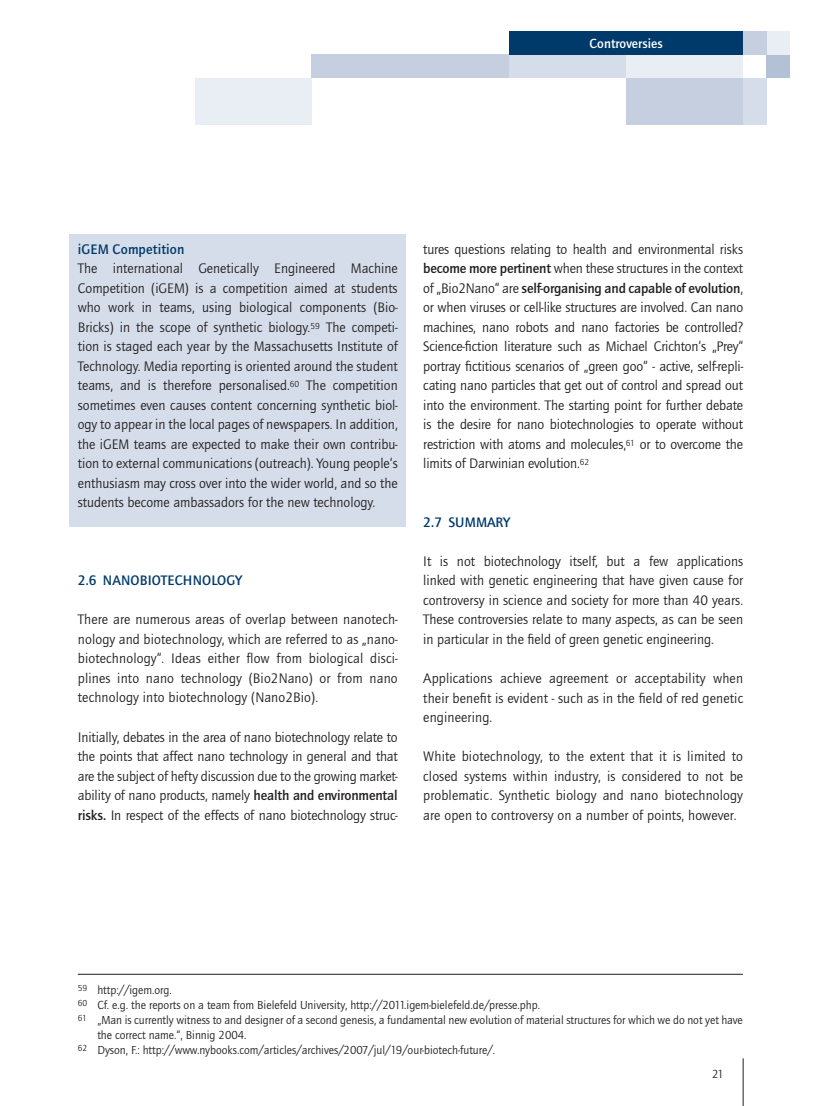
<style>
.page{position:relative;width:821px;height:1106px;background:#fff}
.page>*{position:absolute;margin:0;border:0;box-sizing:border-box;transform-origin:0 0}
.t1{font:14.25px/19.5px "Quay Sans ITC Std";color:#231f20;text-align:justify}
.t2{font:500 14.25px "Quay Sans ITC Std";letter-spacing:.01em;color:#003a6a}
.t3{font:500 13.5px "Quay Sans ITC Std";letter-spacing:.005em;color:#fff}
.t4{font:12px "Quay Sans ITC Std";color:#231f20}
.s1{font-weight:500}
.s2{font-family:"News Gothic Std"}
</style>
<div class="page">
<div style="left:766px;top:54px;width:24px;height:24px;background:#b3c1d7"></div>
<div style="left:743px;top:78px;width:23px;height:47px;background:#d6ddea"></div>
<div style="left:766px;top:31px;width:24px;height:23px;background:#e9eef4"></div>
<div style="left:626px;top:54px;width:117px;height:24px;background:#e9eef4"></div>
<div style="left:743px;top:31px;width:23px;height:23px;background:#c5cfe0"></div>
<div style="left:626px;top:78px;width:117px;height:47px;background:#c5cfe0"></div>
<div style="left:312px;top:54px;width:197px;height:24px;background:#c5cfe0"></div>
<div style="left:195px;top:78px;width:117px;height:47px;background:#e9eef4"></div>
<div style="left:509px;top:54px;width:117px;height:24px;background:#d6ddea"></div>
<hr style="left:743px;top:1058px;width:1px;height:48px;background:#231f20">
<div style="left:509px;top:31px;width:234px;height:23px;background:#003a6a"></div>
<div style="left:69px;top:234px;width:337px;height:293px;background:#d6ddea"></div>
<hr style="left:78px;top:974px;width:665px;height:1px;background:#231f20">
<p class="t3" style="left:589px;top:35px;width:75px">Controversies</p>
<p class="t2" style="left:78px;top:241px;width:108px">iGEM Competition</p>
<p class="t1" style="left:78px;top:259px;width:321px">The international Genetically Engineered Machine -Competition (iGEM</p>
<p class="t1" style="left:78px;top:278px;width:322px;text-indent:107px">) is a competition aimed at students who work in teams, using biological components (Bio-Bricks) in the scope of synthetic biology.<sup>59</sup> The competi&shy;tion is staged each year by the Massachusetts I nstitute of Technology. -Media reporting is oriented around the student teams, and is therefore personalised.<sup>60</sup> The competition sometimes even causes content concerning synthetic biol&shy;ogy to appear in the local pages of newspapers. I n addition, the iGEM</p>
<p class="t1" style="left:78px;top:434px;width:321px;text-indent:56px">teams are expected to make their own contribu&shy;tion to external communications (outreach). Young people‘s enthusiasm may cross over into the wider world, and so the students become ambassadors for the new technology.</p>
<p class="t2" style="left:78px;top:572px;width:166px">2.6 NANOBIOTECHNOLOGY</p>
<p class="t1" style="left:78px;top:610px;width:321px">There are numerous areas of overlap between nanotech&shy;nology and biotechnology, which are referred to as „nano&shy;biotechnology“. Ideas either flow from biological disci&shy;plines into nano technology (Bio2Nano) or from nano technology into biotechnology (Nano2Bio).</p>
<p class="t1" style="left:78px;top:727px;width:321px">I nitially, debates in the area of nano biotechnology relate to the points that affect nano technology in general and that are the subject of hefty discussion due to the growing market&shy;ability of nano products, namely <span class="s1">health and environmental risks.</span> I n respect of the effects of nano biotechnology struc-</p>
<p class="t1" style="left:423px;top:239px;width:321px">tures questions relating to health and environmental risks <span class="s1">become more pertinent</span> when these structures in the context of „Bio2Nano“ are <span class="s1">self-organising and capable of evolution</span>, or when viruses or cell-like structures are involved. Can nano machines, nano robots and nano factories be controlled?<br>Science-fiction literature such as Michael Crichton‘s „Prey“ portray fictitious scenarios of „green goo“ - active, self-repli&shy;cating nano particles that get out of control and spread out into the environment. The starting point for further debate is the desire for nano biotechnologies to operate without restriction with atoms and molecules,<sup>61</sup> or to overcome the limits of Darwinian evolution.<sup>62</sup></p>
<p class="t2" style="left:423px;top:514px;width:89px">2.7 SUMMARY</p>
<p class="t1" style="left:423px;top:551px;width:321px">It is not biotechnology itself, but a few applications linked with genetic engineering that have given cause for controversy in science and society for more than 40 years.<br>These controversies relate to many aspects, as can be seen in particular in the field of green genetic engineering.</p>
<p class="t1" style="left:423px;top:668px;width:321px">Applications achieve agreement or acceptability when their benefit is evident - such as in the field of red genetic engineering.</p>
<p class="t1" style="left:423px;top:746px;width:321px">White biotechnology, to the extent that it is limited to closed systems within industry, is considered to not be problematic. Synthetic biology and nano biotechnology are open to controversy on a number of points, however.</p>
<p class="t4" style="left:78px;top:982px;width:95px"><sup>59</sup> http:<span class="s2">//</span>igem.org.</p>
<p class="t4" style="left:78px;top:997px;width:464px"><sup>60</sup> Cf. e.g. the reports on a team from Bielefeld University, http:<span class="s2">//</span>2011.igem-bielefeld.de<span class="s2">/</span>presse.php.</p>
<p class="t4" style="left:78px;top:1012px;width:666px"><sup>61</sup> „Man is currently witness to and designer of a second genesis, a fundamental new evolution of material structures for which we do not yet have</p>
<p class="t4" style="left:97px;top:1027px;width:151px">the correct name.“, Binnig 2004.</p>
<p class="t4" style="left:78px;top:1042px;width:419px"><sup>62</sup> Dyson, F.: http:<span class="s2">//</span>www.nybooks.com<span class="s2">/</span>articles<span class="s2">/</span>archives<span class="s2">/</span>2007<span class="s2">/</span>jul<span class="s2">/</span>19<span class="s2">/</span>our-biotech-future<span class="s2">/</span>.</p>
<p class="t4" style="left:712px;top:1066px;width:13px">21</p>
</div>
